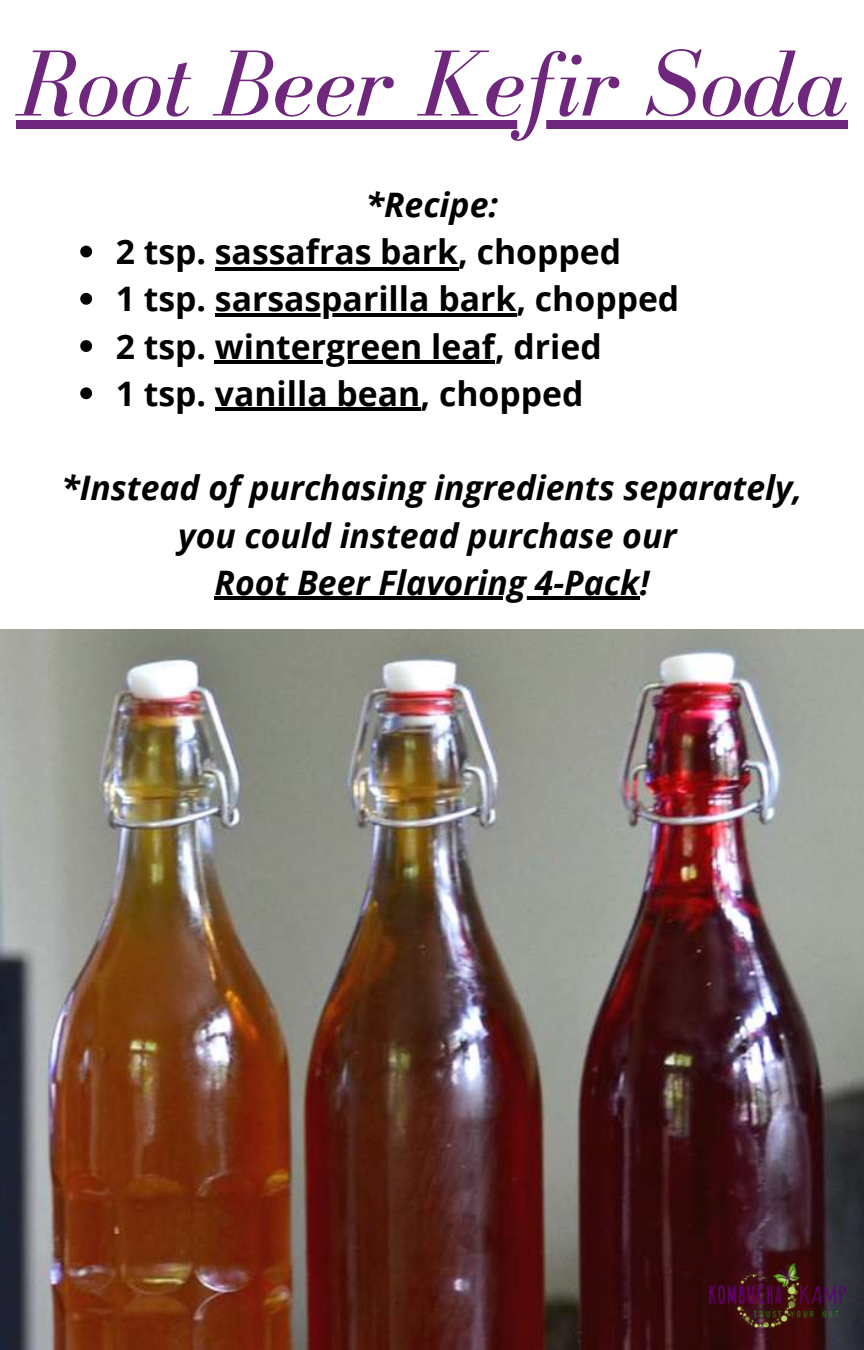
<style>
.page{position:relative;width:864px;height:1350px;background:#fff}
.page>*{position:absolute;margin:0;border:0;box-sizing:border-box;transform-origin:0 0}
.t1{font:italic 96.75px "Bodoni FLF";color:#6f277e}
.t2{font:700 33.75px/47.2px "Open Sans";color:#000}
.t3{font:italic 700 33.75px/47.2px "Open Sans";color:#000;text-align:center}
</style>
<div class="page">
<img style="left:0;top:630px;width:864px;height:720px">
<img style="left:709px;top:1264px;width:138px;height:64px">
<div style="left:17px;top:121px;width:466px;height:8px;background:#6f277e"></div>
<div style="left:483px;top:121px;width:364px;height:8px;background:#6f277e"></div>
<svg style="left:80px;top:246px;width:12px;height:11px"></svg>
<hr style="left:215px;top:268px;width:243px;height:3px;background:#000">
<svg style="left:80px;top:293px;width:12px;height:12px"></svg>
<hr style="left:215px;top:313px;width:301px;height:4px;background:#000">
<svg style="left:80px;top:340px;width:12px;height:12px"></svg>
<hr style="left:215px;top:360px;width:280px;height:4px;background:#000">
<svg style="left:80px;top:387px;width:12px;height:12px"></svg>
<hr style="left:215px;top:408px;width:206px;height:3px;background:#000">
<hr style="left:214px;top:597px;width:426px;height:3px;background:#000">
<h1 class="t1" style="left:17px;top:31px;width:832px">Root Beer Kefir Soda</h1>
<p class="t3" style="left:366px;top:180px;width:134px">*Recipe:</p>
<p class="t2" style="left:116px;top:227px;width:565px">2 tsp. sassafras bark, chopped<br>1 tsp. sarsasparilla bark, chopped<br>2 tsp. wintergreen leaf, dried<br>1 tsp. vanilla bean, chopped</p>
<p class="t3" style="left:61px;top:464px;width:742px">*Instead of purchasing ingredients separately, you could instead purchase our<br>Root Beer Flavoring 4-Pack!</p>
</div>
